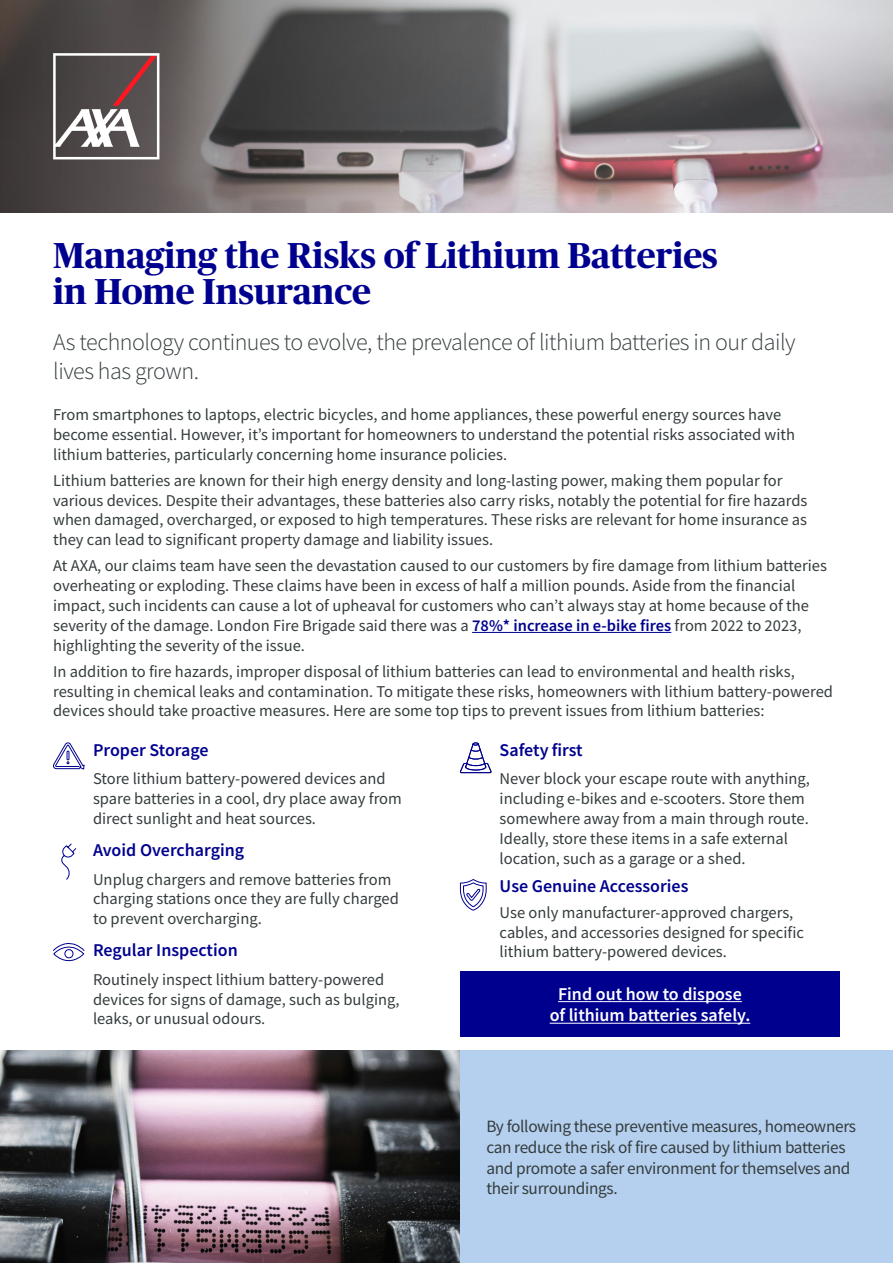
<style>
.page{position:relative;width:893px;height:1263px;background:#fff}
.page>*{position:absolute;margin:0;border:0;box-sizing:border-box;transform-origin:0 0}
._1_-_A4_-_TITLE_-_Page{font:700 36px/36px "Publico Headline";color:#00008f}
._2_-_A4_-_INTRO{font:300 24px/28.8px "Source Sans Pro";letter-spacing:-.02em;color:#343c3d}
._3_-_A4_-_SUB-HEADER{font:600 18px "Source Sans Pro";color:#00008f}
._4_-_A4_-_COPY_-_11pt{font:600 18px/21.6px "Source Sans Pro";color:#fff;text-align:center}
._4_-_A4_-_COPY_-_11pt-2{font:600 18px "Source Sans Pro";color:#00008f}
.t1{font:17.25px/20.7px "Source Sans Pro";letter-spacing:-.02em;color:#343c3d}
._4_-_A4_-_COPY_-_11pt-3{font:16.5px/19.8px "Source Sans Pro";color:#343c3d}
.s1{font-weight:600;color:#00008f}
</style>
<div class="page">
<img style="left:486px;top:0;width:407px;height:213px">
<svg style="left:0;top:0;width:486px;height:213px;background:#635f5f"></svg>
<svg style="left:53px;top:53px;width:106px;height:106px"></svg>
<hr style="left:472px;top:632px;width:199px;height:1px;background:#00008f">
<div style="left:460px;top:1050px;width:433px;height:213px;background:#b5d0ee"></div>
<img style="left:0;top:1050px;width:460px;height:213px">
<svg style="left:460px;top:879px;width:27px;height:32px"></svg>
<svg style="left:53px;top:943px;width:32px;height:19px"></svg>
<svg style="left:53px;top:742px;width:32px;height:28px"></svg>
<svg style="left:61px;top:843px;width:16px;height:37px"></svg>
<svg style="left:459px;top:742px;width:32px;height:31px"></svg>
<div style="left:460px;top:971px;width:380px;height:65px;background:#00008f"></div>
<hr style="left:558px;top:1001px;width:184px;height:1px;background:#fff">
<hr style="left:550px;top:1023px;width:200px;height:1px;background:#fff">
<p class="_1_-_A4_-_TITLE_-_Page" style="left:53px;top:235px;width:666px">Managing the Risks of Lithium Batteries in Home Insurance</p>
<p class="_2_-_A4_-_INTRO" style="left:53px;top:328px;width:744px">As technology continues to evolve, the prevalence of lithium batteries in our daily lives has grown.</p>
<p class="_4_-_A4_-_COPY_-_11pt-3" style="left:53px;top:404px;width:743px">From smartphones to laptops, electric bicycles, and home appliances, these powerful energy sources have become essential. However, it’s important for homeowners to understand the potential risks associated with lithium batteries, particularly concerning home insurance policies.</p>
<p class="_4_-_A4_-_COPY_-_11pt-3" style="left:53px;top:470px;width:756px">Lithium batteries are known for their high energy density and long-lasting power, making them popular for various devices. Despite their advantages, these batteries also carry risks, notably the potential for fire hazards when damaged, overcharged, or exposed to high temperatures. These risks are relevant for home insurance as they can lead to significant property damage and liability issues.</p>
<p class="_4_-_A4_-_COPY_-_11pt-3" style="left:53px;top:556px;width:775px">At AXA, our claims team have seen the devastation caused to our customers by fire damage from lithium batteries overheating or exploding. These claims have been in excess of half a million pounds. Aside from the financial impact, such incidents can cause a lot of upheaval for customers who can’t always stay at home because of the severity of the damage. London Fire Brigade said there was a <span class="s1">78%* increase in e-bike fires</span> from 2022 to 2023, highlighting the severity of the issue.</p>
<p class="_4_-_A4_-_COPY_-_11pt-3" style="left:53px;top:661px;width:781px">In addition to fire hazards, improper disposal of lithium batteries can lead to environmental and health risks, resulting in chemical leaks and contamination. To mitigate these risks, homeowners with lithium battery-powered devices should take proactive measures. Here are some top tips to prevent issues from lithium batteries:</p>
<p class="_3_-_A4_-_SUB-HEADER" style="left:93px;top:738px;width:117px">Proper Storage</p>
<p class="_4_-_A4_-_COPY_-_11pt-3" style="left:93px;top:769px;width:310px">Store lithium battery-powered devices and spare batteries in a cool, dry place away from direct sunlight and heat sources.</p>
<p class="_3_-_A4_-_SUB-HEADER" style="left:93px;top:838px;width:153px">Avoid Overcharging</p>
<p class="_4_-_A4_-_COPY_-_11pt-3" style="left:93px;top:869px;width:307px">Unplug chargers and remove batteries from charging stations once they are fully charged to prevent overcharging.</p>
<p class="_3_-_A4_-_SUB-HEADER" style="left:93px;top:938px;width:146px">Regular Inspection</p>
<p class="_4_-_A4_-_COPY_-_11pt-3" style="left:93px;top:969px;width:308px">Routinely inspect lithium battery-powered devices for signs of damage, such as bulging, leaks, or unusual odours.</p>
<p class="_3_-_A4_-_SUB-HEADER" style="left:500px;top:738px;width:85px">Safety first</p>
<p class="_4_-_A4_-_COPY_-_11pt-3" style="left:500px;top:769px;width:312px">Never block your escape route with anything, including e-bikes and e-scooters. Store them somewhere away from a main through route.<br>Ideally, store these items in a safe external location, such as a garage or a shed.</p>
<p class="_4_-_A4_-_COPY_-_11pt-2" style="left:500px;top:874px;width:190px">Use Genuine Accessories</p>
<p class="_4_-_A4_-_COPY_-_11pt-3" style="left:500px;top:902px;width:306px">Use only manufacturer-approved chargers, cables, and accessories designed for specific lithium battery-powered devices.</p>
<p class="_4_-_A4_-_COPY_-_11pt" style="left:550px;top:983px;width:202px">Find out how to dispose of lithium batteries safely.</p>
<p class="t1" style="left:486px;top:1116px;width:371px">By following these preventive measures, homeowners can reduce the risk of fire caused by lithium batteries and promote a safer environment for themselves and their surroundings.</p>
</div>
